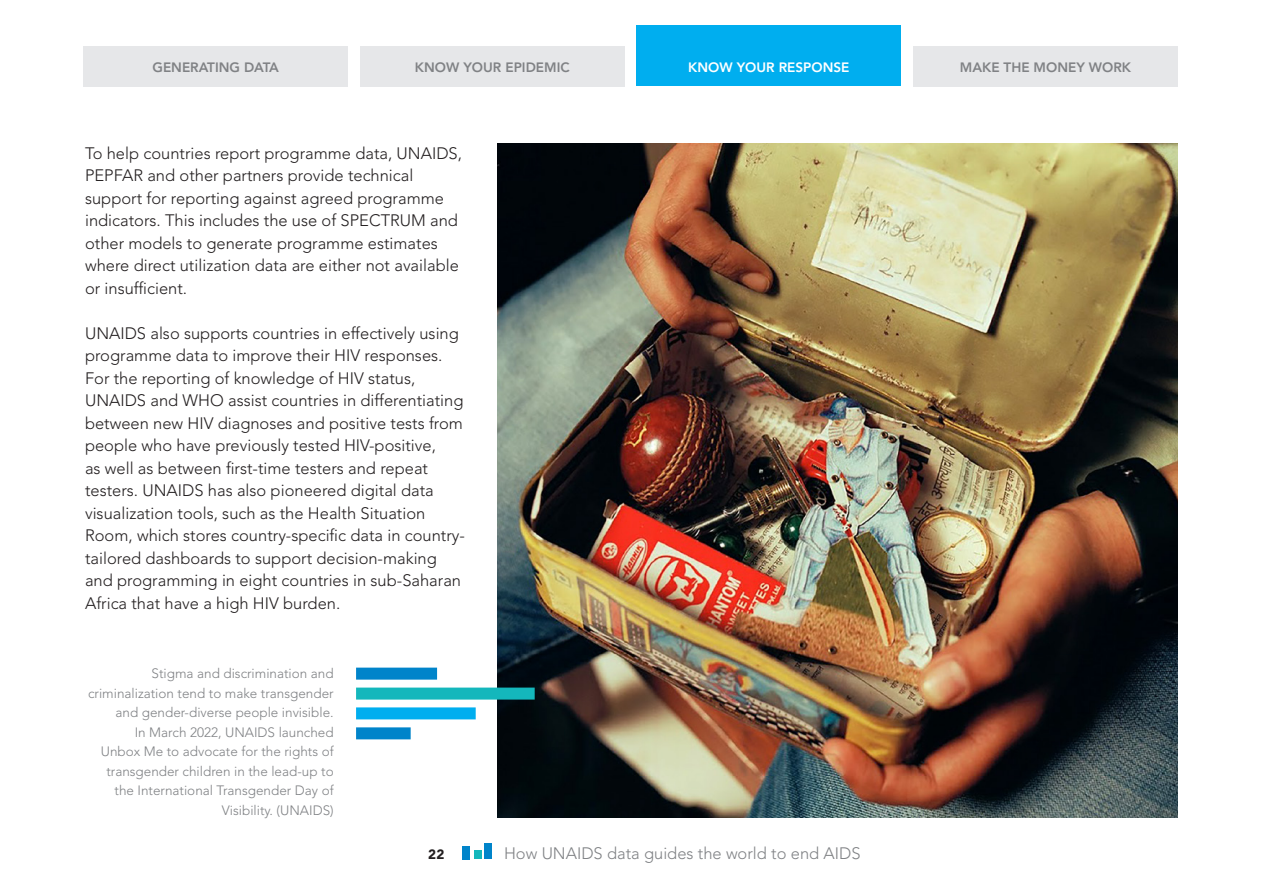
<style>
.page{position:relative;width:1263px;height:893px;background:#fff}
.page>*{position:absolute;margin:0;border:0;box-sizing:border-box;transform-origin:0 0}
.t1{font:300 16.5px/22.5px "Avenir LT Std";color:#231f20}
.t2{font:300 16.5px "Avenir LT Std";color:#808285}
.t3{font:300 13.5px/19.5px "Avenir LT Std";color:#808285;text-align:right}
.t4{font:800 13.5px "Avenir LT Std";color:#808285}
.t5{font:800 13.5px "Avenir LT Std";color:#fff}
.t6{font:900 13.5px "Avenir LT Std";color:#231f20}
</style>
<div class="page">
<div style="left:636px;top:26px;width:265px;height:60px;background:#00aeef"></div>
<div style="left:360px;top:46px;width:265px;height:40px;background:#e6e7e9"></div>
<div style="left:913px;top:46px;width:265px;height:40px;background:#e6e7e9"></div>
<div style="left:83px;top:46px;width:265px;height:40px;background:#e6e7e9"></div>
<div style="left:484px;top:843px;width:8px;height:16px;background:#0084ca"></div>
<div style="left:473px;top:850px;width:8px;height:9px;background:#14b7bc"></div>
<div style="left:462px;top:846px;width:8px;height:13px;background:#0084ca"></div>
<img style="left:497px;top:143px;width:681px;height:674px">
<div style="left:356px;top:688px;width:179px;height:12px;background:#14b7bc"></div>
<div style="left:356px;top:668px;width:81px;height:12px;background:#0084ca"></div>
<div style="left:356px;top:707px;width:120px;height:12px;background:#00aeef"></div>
<div style="left:356px;top:727px;width:55px;height:12px;background:#0084ca"></div>
<p class="t4" style="left:152px;top:60px;width:128px">GENERATING DATA</p>
<p class="t4" style="left:415px;top:60px;width:156px">KNOW YOUR EPIDEMIC</p>
<p class="t5" style="left:688px;top:60px;width:163px">KNOW YOUR RESPONSE</p>
<p class="t4" style="left:960px;top:60px;width:173px">MAKE THE MONEY WORK</p>
<p class="t1" style="left:85px;top:142px;width:378px">To help countries report programme data, UNAIDS, PEPFAR and other partners provide technical support for reporting against agreed programme indicators. This includes the use of SPECTRUM and other models to generate programme estimates where direct utilization data are either not available or insufficient.</p>
<p class="t1" style="left:85px;top:322px;width:381px">UNAIDS also supports countries in effectively using programme data to improve their HIV responses.<br>For the reporting of knowledge of HIV status, UNAIDS and WHO assist countries in differentiating between new HIV diagnoses and positive tests from people who have previously tested HIV-positive,<br>as well as between first-time testers and repeat testers. UNAIDS has also pioneered digital data visualization tools, such as the Health Situation Room, which stores country-specific data in country&shy;tailored dashboards to support decision-making and programming in eight countries in sub-Saharan Africa that have a high HIV burden.</p>
<p class="t3" style="left:88px;top:664px;width:247px">Stigma and discrimination and criminalization tend to make transgender and gender-diverse people invisible.<br>In March 2022, UNAIDS launched<br>Unbox Me to advocate for the rights of transgender children in the lead-up to the International Transgender Day of Visibility. (UNAIDS)</p>
<p class="t6" style="left:428px;top:846px;width:18px">22</p>
<p class="t2" style="left:504px;top:844px;width:358px">How UNAIDS data guides the world to end AIDS</p>
</div>
